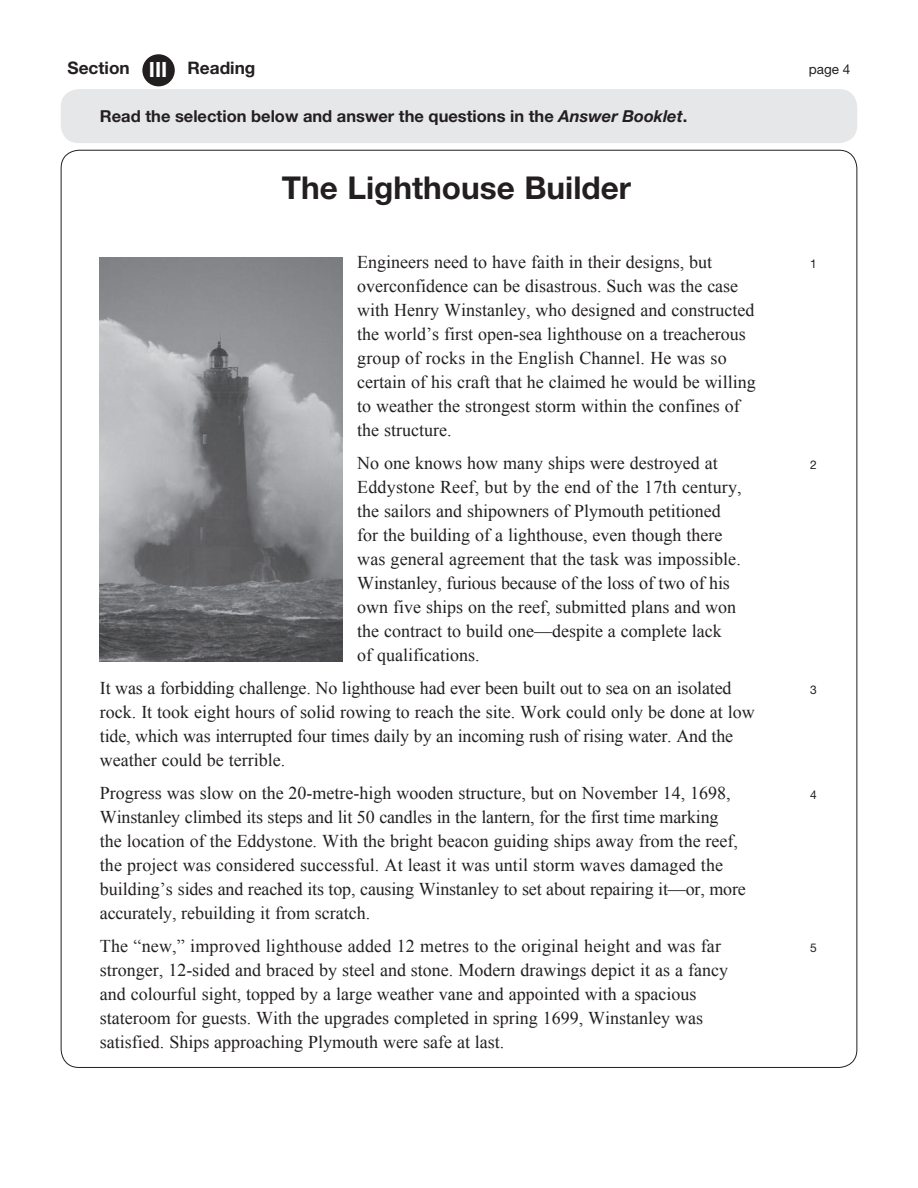
<style>
.page{position:relative;width:918px;height:1188px;background:#fff}
.page>*{position:absolute;margin:0;border:0;box-sizing:border-box;transform-origin:0 0}
._10_RP_Head_numbered{font:700 31.5px "Helvetica Neue LT Std";color:#231f20}
.t1{font:700 21px "Helvetica Neue LT Std";color:#fff}
._10_RP_text{font:18px/24px "Times New Roman";color:#231f20}
._10_Header{font:700 17.25px "Helvetica Neue LT Std";color:#231f20}
.t2{font:700 16.5px "Helvetica Neue LT Std";color:#231f20}
._10_Header-2{font:13.5px "Helvetica Neue LT Std";color:#231f20}
._10_RP_numbers_left{font:12px "Helvetica Neue LT Std";color:#231f20}
.s1{font-style:italic}
</style>
<div class="page">
<div style="left:61px;top:89px;width:796px;height:54px;background:#e6e7e9;border-radius:18px"></div>
<div style="left:142px;top:54px;width:33px;height:32px;background:#231f20;border-radius:50%"></div>
<img style="left:100px;top:258px;width:242px;height:404px">
<p class="_10_Header" style="left:68px;top:58px;width:64px">Section</p>
<p class="t1" style="left:149px;top:57px;width:20px">III</p>
<p class="_10_Header" style="left:188px;top:58px;width:70px">Reading</p>
<p class="_10_Header-2" style="left:809px;top:62px;width:43px">page 4</p>
<p class="t2" style="left:100px;top:106px;width:589px">Read the selection below and answer the questions in the <span class="s1">Answer Booklet</span>.</p>
<p class="_10_RP_Head_numbered" style="left:282px;top:169px;width:351px">The Lighthouse Builder</p>
<p class="_10_RP_text" style="left:357px;top:250px;width:400px">Engineers need to have faith in their designs, but overconfidence can be disastrous. Such was the case with Henry Winstanley, who designed and constructed the world’s first open-sea lighthouse on a treacherous group of rocks in the English Channel. He was so certain of his craft that he claimed he would be willing to weather the strongest storm within the confines of the structure.</p>
<p class="_10_RP_text" style="left:357px;top:451px;width:386px">No one knows how many ships were destroyed at Eddystone Reef, but by the end of the 17th century, the sailors and shipowners of Plymouth petitioned for the building of a lighthouse, even though there was general agreement that the task was impossible.<br>Winstanley, furious because of the loss of two of his own five ships on the reef, submitted plans and won the contract to build one—despite a complete lack<br>of qualifications.</p>
<p class="_10_RP_text" style="left:100px;top:676px;width:657px">It was a forbidding challenge. No lighthouse had ever been built out to sea on an isolated rock. It took eight hours of solid rowing to reach the site. Work could only be done at low tide, which was interrupted four times daily by an incoming rush of rising water. And the weather could be terrible.</p>
<p class="_10_RP_text" style="left:100px;top:781px;width:648px">Progress was slow on the 20-metre-high wooden structure, but on November 14, 1698, Winstanley climbed its steps and lit 50 candles in the lantern, for the first time marking<br>the location of the Eddystone. With the bright beacon guiding ships away from the reef, the project was considered successful. At least it was until storm waves damaged the building’s sides and reached its top, causing Winstanley to set about repairing it—or, more accurately, rebuilding it from scratch.</p>
<p class="_10_RP_text" style="left:100px;top:934px;width:630px">The “new,” improved lighthouse added 12 metres to the original height and was far stronger, 12-sided and braced by steel and stone. Modern drawings depict it as a fancy and colourful sight, topped by a large weather vane and appointed with a spacious stateroom for guests. With the upgrades completed in spring 1699, Winstanley was satisfied. Ships approaching Plymouth were safe at last.</p>
<p class="_10_RP_numbers_left" style="left:810px;top:257px;width:8px">1</p>
<p class="_10_RP_numbers_left" style="left:810px;top:458px;width:8px">2</p>
<p class="_10_RP_numbers_left" style="left:810px;top:683px;width:8px">3</p>
<p class="_10_RP_numbers_left" style="left:810px;top:788px;width:8px">4</p>
<p class="_10_RP_numbers_left" style="left:810px;top:941px;width:8px">5</p>
</div>
